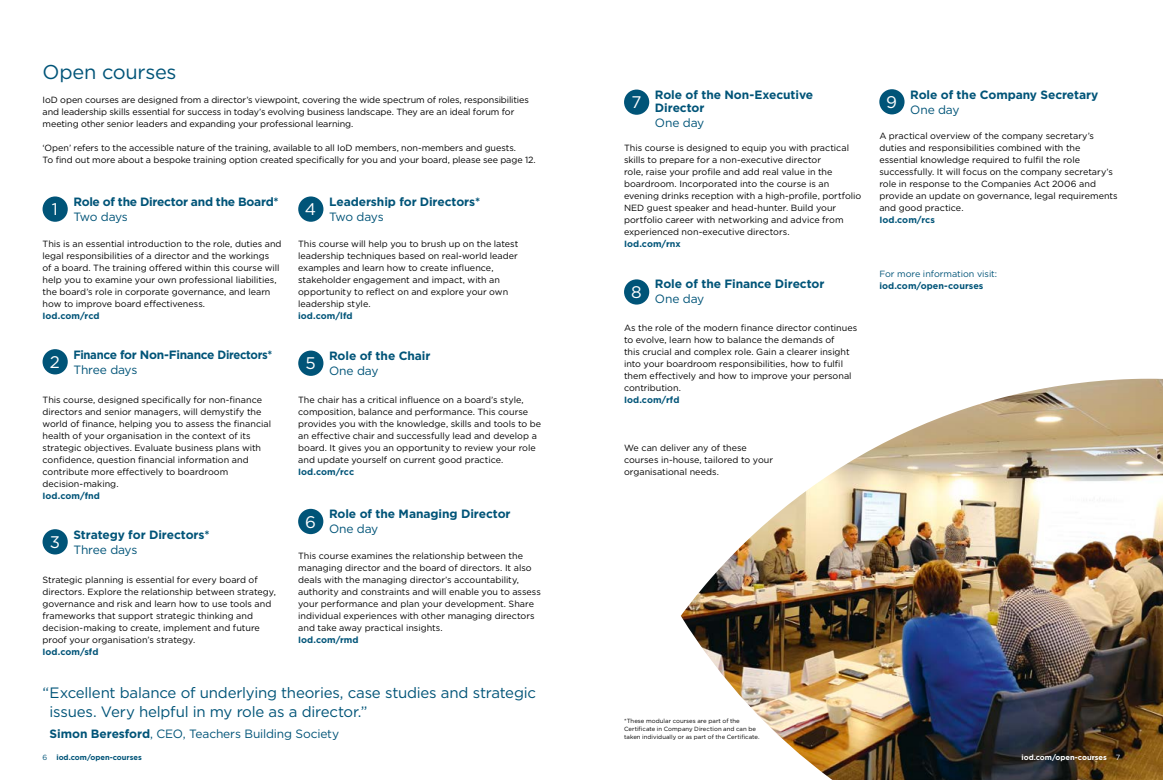
<style>
.page{position:relative;width:1163px;height:780px;background:#fff}
.page>*{position:absolute;margin:0;border:0;box-sizing:border-box;transform-origin:0 0}
.t1{font:20px "Gotham";letter-spacing:-.015em;color:#005478}
.t2{font:16.8px "Gotham";color:#fff}
.t3{font:15px/19px "Gotham";letter-spacing:-.015em;color:#005478}
.t4{font:700 12px/13px "Gotham";letter-spacing:-.01em;color:#005478}
.t5{font:12px "Gotham";letter-spacing:-.01em;color:#005478}
.t6{font:700 12px "Gotham";letter-spacing:-.01em;color:#005478;scale:.94 1}
.t7{font:9px/12px "Gotham";color:#000}
.t8{font:700 9px "Gotham";letter-spacing:.005em;color:#005478}
.t9{font:9px "Gotham";letter-spacing:-.005em;color:#005478}
.t10{font:700 7.5px "Gotham";color:#005478}
.t11{font:700 7.5px "Gotham";color:#fff}
.t12{font:6px/8px "Gotham";letter-spacing:.005em;color:#000}
.s1{font-weight:700}
.s2{font-weight:400}
</style>
<div class="page">
<img style="left:680px;top:379px;width:482px;height:401px">
<div style="left:43px;top:196px;width:25px;height:26px;background:#005478;border-radius:50%"></div>
<div style="left:43px;top:529px;width:25px;height:25px;background:#005478;border-radius:50%"></div>
<div style="left:43px;top:349px;width:25px;height:25px;background:#005478;border-radius:50%"></div>
<div style="left:298px;top:196px;width:25px;height:26px;background:#005478;border-radius:50%"></div>
<div style="left:298px;top:350px;width:25px;height:26px;background:#005478;border-radius:50%"></div>
<div style="left:298px;top:509px;width:25px;height:25px;background:#005478;border-radius:50%"></div>
<div style="left:624px;top:90px;width:25px;height:25px;background:#005478;border-radius:50%"></div>
<div style="left:624px;top:279px;width:25px;height:25px;background:#005478;border-radius:50%"></div>
<div style="left:879px;top:89px;width:25px;height:25px;background:#005478;border-radius:50%"></div>
<h1 class="t1" style="left:43px;top:59px;width:135px">Open courses</h1>
<p class="t7" style="left:43px;top:93px;width:488px">IoD open courses are designed from a director’s viewpoint, covering the wide spectrum of roles, responsibilities and leadership skills essential for success in today’s evolving business landscape. They are an ideal forum for meeting other senior leaders and expanding your professional learning.</p>
<p class="t7" style="left:43px;top:141px;width:494px">‘Open’ refers to the accessible nature of the training, available to all IoD members, non-members and guests.<br>To find out more about a bespoke training option created specifically for you and your board, please see page 12.</p>
<h3 class="t4" style="left:73px;top:195px;width:207px">Role of the Director and the Board*</h3>
<h3 class="t5" style="left:73px;top:209px;width:56px">Two days</h3>
<p class="t7" style="left:43px;top:237px;width:240px">This is an essential introduction to the role, duties and legal responsibilities of a director and the workings<br>of a board. The training offered within this course will help you to examine your own professional liabilities, the board’s role in corporate governance, and learn how to improve board effectiveness.</p>
<p class="t8" style="left:43px;top:309px;width:58px">Iod.com/rcd</p>
<h3 class="t6" style="left:73px;top:347px;width:213px">Finance for Non-Finance Directors*</h3>
<h3 class="t5" style="left:73px;top:362px;width:65px">Three days</h3>
<p class="t7" style="left:43px;top:393px;width:230px">This course, designed specifically for non-finance directors and senior managers, will demystify the world of finance, helping you to assess the financial health of your organisation in the context of its strategic objectives. Evaluate business plans with confidence, question financial information and contribute more effectively to boardroom decision-making.</p>
<p class="t8" style="left:43px;top:489px;width:59px">Iod.com/fnd</p>
<h3 class="t4" style="left:73px;top:528px;width:138px">Strategy for Directors*</h3>
<h3 class="t5" style="left:73px;top:542px;width:65px">Three days</h3>
<p class="t7" style="left:43px;top:573px;width:235px">Strategic planning is essential for every board of directors. Explore the relationship between strategy, governance and risk and learn how to use tools and frameworks that support strategic thinking and decision-making to create, implement and future proof your organisation’s strategy.</p>
<p class="t8" style="left:43px;top:645px;width:57px">Iod.com/sfd</p>
<h3 class="t4" style="left:329px;top:195px;width:152px">Leadership for Directors*</h3>
<h3 class="t5" style="left:329px;top:209px;width:56px">Two days</h3>
<p class="t7" style="left:298px;top:237px;width:222px">This course will help you to brush up on the latest leadership techniques based on real-world leader examples and learn how to create influence, stakeholder engagement and impact, with an opportunity to reflect on and explore your own leadership style.</p>
<p class="t8" style="left:298px;top:309px;width:56px">iod.com/lfd</p>
<h3 class="t4" style="left:329px;top:349px;width:103px">Role of the Chair</h3>
<h3 class="t5" style="left:329px;top:363px;width:51px">One day</h3>
<p class="t7" style="left:298px;top:393px;width:244px">The chair has a critical influence on a board’s style, composition, balance and performance. This course provides you with the knowledge, skills and tools to be an effective chair and successfully lead and develop a board. It gives you an opportunity to review your role and update yourself on current good practice.</p>
<p class="t8" style="left:298px;top:465px;width:57px">Iod.com/rcc</p>
<h3 class="t4" style="left:329px;top:507px;width:183px">Role of the Managing Director</h3>
<h3 class="t5" style="left:329px;top:521px;width:51px">One day</h3>
<p class="t7" style="left:298px;top:549px;width:244px">This course examines the relationship between the managing director and the board of directors. It also deals with the managing director’s accountability, authority and constraints and will enable you to assess your performance and plan your development. Share individual experiences with other managing directors and take away practical insights.</p>
<p class="t8" style="left:298px;top:633px;width:62px">Iod.com/rmd</p>
<h2 class="t2" style="left:52px;top:198px;width:8px">1</h2>
<h2 class="t2" style="left:305px;top:198px;width:13px">4</h2>
<h2 class="t2" style="left:50px;top:351px;width:12px">2</h2>
<h2 class="t2" style="left:305px;top:352px;width:12px">5</h2>
<h2 class="t2" style="left:305px;top:511px;width:12px">6</h2>
<h2 class="t2" style="left:50px;top:531px;width:12px">3</h2>
<h3 class="t3" style="left:50px;top:682px;width:488px;text-indent:-7px">“Excellent balance of underlying theories, case studies and strategic issues. Very helpful in my role as a director.”</h3>
<h3 class="t5" style="left:50px;top:726px;width:291px"><span class="s1">Simon Beresford</span>, CEO, Teachers Building Society</h3>
<p class="t10" style="left:43px;top:752px;width:101px"><span class="s2">6</span> iod.com/open-courses</p>
<h3 class="t4" style="left:654px;top:88px;width:160px">Role of the Non-Executive<br>Director</h3>
<h3 class="t5" style="left:654px;top:115px;width:51px">One day</h3>
<p class="t7" style="left:624px;top:141px;width:239px">This course is designed to equip you with practical skills to prepare for a non-executive director<br>role, raise your profile and add real value in the boardroom. Incorporated into the course is an evening drinks reception with a high-profile, portfolio NED guest speaker and head-hunter. Build your portfolio career with networking and advice from experienced non-executive directors.</p>
<p class="t8" style="left:624px;top:237px;width:58px">Iod.com/rnx</p>
<h3 class="t4" style="left:654px;top:277px;width:171px">Role of the Finance Director</h3>
<h3 class="t5" style="left:654px;top:291px;width:51px">One day</h3>
<p class="t7" style="left:624px;top:321px;width:235px">As the role of the modern finance director continues to evolve, learn how to balance the demands of<br>this crucial and complex role. Gain a clearer insight into your boardroom responsibilities, how to fulfil them effectively and how to improve your personal contribution.</p>
<p class="t8" style="left:624px;top:393px;width:57px">Iod.com/rfd</p>
<h2 class="t2" style="left:631px;top:91px;width:12px">7</h2>
<h2 class="t2" style="left:631px;top:281px;width:12px">8</h2>
<p class="t7" style="left:624px;top:441px;width:150px">We can deliver any of these courses in-house, tailored to your organisational needs.</p>
<h3 class="t4" style="left:910px;top:88px;width:190px">Role of the Company Secretary</h3>
<h3 class="t5" style="left:910px;top:102px;width:51px">One day</h3>
<p class="t7" style="left:879px;top:129px;width:240px">A practical overview of the company secretary’s duties and responsibilities combined with the essential knowledge required to fulfil the role successfully. It will focus on the company secretary’s role in response to the Companies Act 2006 and provide an update on governance, legal requirements and good practice.</p>
<p class="t8" style="left:879px;top:213px;width:57px">Iod.com/rcs</p>
<h2 class="t2" style="left:886px;top:91px;width:12px">9</h2>
<p class="t9" style="left:879px;top:268px;width:119px">For more information visit:</p>
<p class="t8" style="left:879px;top:279px;width:106px">iod.com/open-courses</p>
<p class="t12" style="left:624px;top:716px;width:137px">*These modular courses are part of the<br>Certificate in Company Direction and can be taken individually or as part of the Certificate.</p>
<p class="t11" style="left:1021px;top:752px;width:100px">iod.com/open-courses <span class="s2">7</span></p>
</div>
